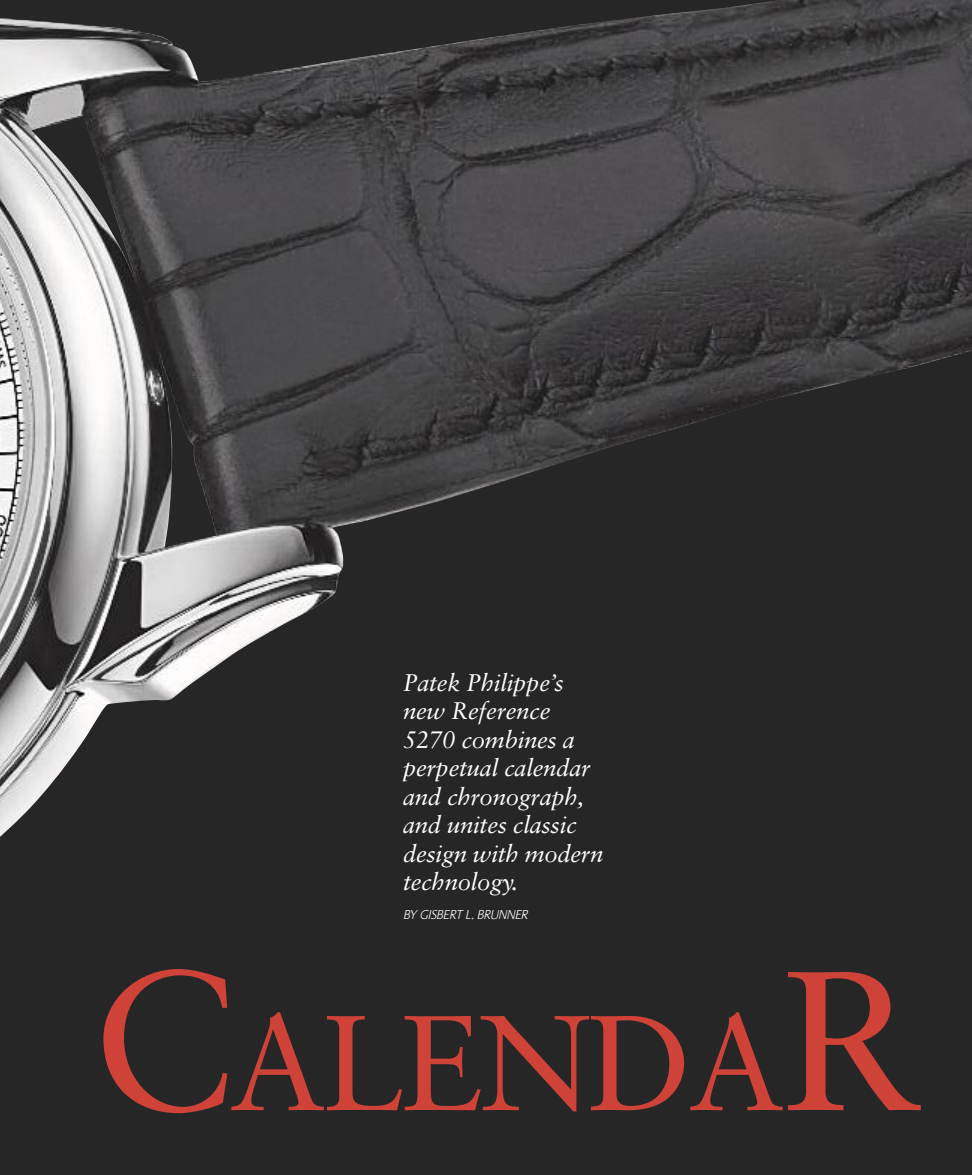
<style>
.page{position:relative;width:972px;height:1175px;background:#fff}
.page>*{position:absolute;margin:0;border:0;box-sizing:border-box;transform-origin:0 0}
.t1{font:135px "Sabon";letter-spacing:-.03em;color:#cf4237}
.t2{font:italic 24px/28.5px "Sabon";letter-spacing:-.01em;color:#fff}
.t3{font:italic 300 13.5px "Praxis EF";color:#fff}
.s1{font-size:198px}
</style>
<div class="page">
<div style="left:0;top:0;width:972px;height:1174px;background:#272627"></div>
<img style="left:0;top:0;width:972px;height:837px">
<p class="t2" style="left:403px;top:670px;width:202px">Patek Philippe’s new Reference<br>5270 combines a perpetual calendar and chronograph, and unites classic design with modern technology.</p>
<p class="t3" style="left:403px;top:906px;width:128px">BY GISBERT L. BRUNNER</p>
<h1 class="t1" style="left:92px;top:1016px;width:833px"><span class="s1">C</span>ALENDA<span class="s1">R</span></h1>
</div>
